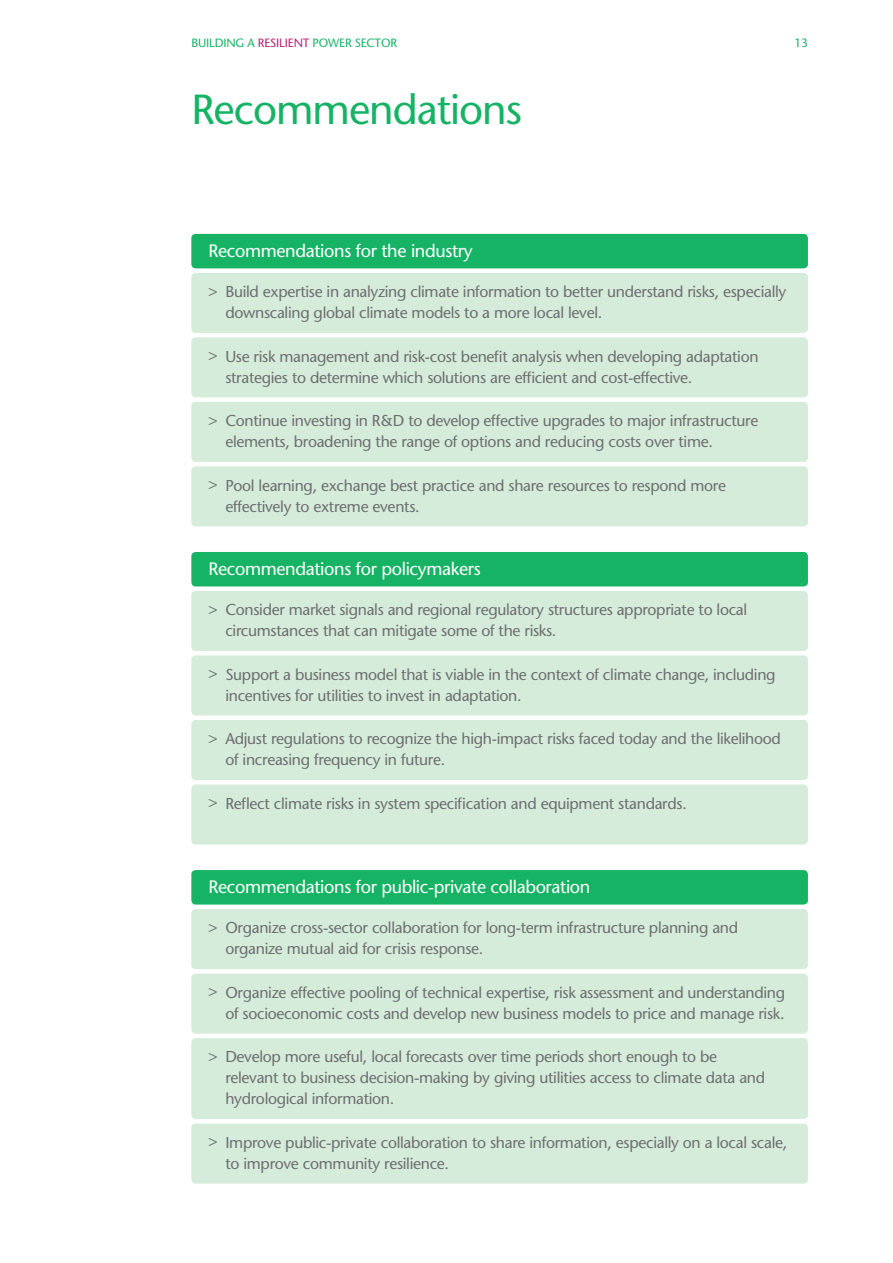
<style>
.page{position:relative;width:893px;height:1263px;background:#fff}
.page>*{position:absolute;margin:0;border:0;box-sizing:border-box;transform-origin:0 0}
.t1{font:500 42px "Stone Sans Std";letter-spacing:-.025em;color:#17b365}
.t2{font:500 18px "Stone Sans Std";letter-spacing:-.02em;color:#fff}
.t3{font:500 15.75px/21px "Stone Sans Std";letter-spacing:-.02em;color:#6d6e71}
.t4{font:500 12px "Stone Sans Std";letter-spacing:-.015em;color:#17b365}
.s1{color:#b82075}
</style>
<div class="page">
<div style="left:191px;top:720px;width:617px;height:60px;background:#d6ecda;border-radius:4px"></div>
<div style="left:191px;top:784px;width:617px;height:60px;background:#d6ecda;border-radius:4px"></div>
<div style="left:191px;top:655px;width:617px;height:60px;background:#d6ecda;border-radius:4px"></div>
<div style="left:191px;top:591px;width:617px;height:60px;background:#d6ecda;border-radius:4px"></div>
<div style="left:191px;top:552px;width:617px;height:34px;background:#17b365;border-radius:4px"></div>
<div style="left:191px;top:1038px;width:617px;height:81px;background:#d6ecda;border-radius:4px"></div>
<div style="left:191px;top:1123px;width:617px;height:60px;background:#d6ecda;border-radius:4px"></div>
<div style="left:191px;top:973px;width:617px;height:60px;background:#d6ecda;border-radius:4px"></div>
<div style="left:191px;top:909px;width:617px;height:60px;background:#d6ecda;border-radius:4px"></div>
<div style="left:191px;top:870px;width:617px;height:34px;background:#17b365;border-radius:4px"></div>
<div style="left:191px;top:402px;width:617px;height:60px;background:#d6ecda;border-radius:4px"></div>
<div style="left:191px;top:466px;width:617px;height:60px;background:#d6ecda;border-radius:4px"></div>
<div style="left:191px;top:337px;width:617px;height:60px;background:#d6ecda;border-radius:4px"></div>
<div style="left:191px;top:273px;width:617px;height:60px;background:#d6ecda;border-radius:4px"></div>
<div style="left:191px;top:234px;width:617px;height:34px;background:#17b365;border-radius:4px"></div>
<p class="t4" style="left:191px;top:36px;width:207px">BUILDING A <span class="s1">RESILIENT</span> POWER SECTOR</p>
<p class="t4" style="left:794px;top:36px;width:15px">13</p>
<h1 class="t1" style="left:191px;top:85px;width:332px">Recommendations</h1>
<p class="t2" style="left:208px;top:240px;width:266px">Recommendations for the industry</p>
<p class="t3" style="left:225px;top:281px;width:562px;text-indent:-17px">&gt; Build expertise in analyzing climate information to better understand risks, especially downscaling global climate models to a more local level.</p>
<p class="t3" style="left:225px;top:346px;width:535px;text-indent:-17px">&gt; Use risk management and risk-cost benefit analysis when developing adaptation strategies to determine which solutions are efficient and cost-effective.</p>
<p class="t3" style="left:225px;top:410px;width:534px;text-indent:-17px">&gt; Continue investing in R&amp;D to develop effective upgrades to major infrastructure elements, broadening the range of options and reducing costs over time.</p>
<p class="t3" style="left:225px;top:475px;width:502px;text-indent:-17px">&gt; Pool learning, exchange best practice and share resources to respond more effectively to extreme events.</p>
<p class="t2" style="left:208px;top:558px;width:274px">Recommendations for policymakers</p>
<p class="t3" style="left:225px;top:599px;width:523px;text-indent:-17px">&gt; Consider market signals and regional regulatory structures appropriate to local circumstances that can mitigate some of the risks.</p>
<p class="t3" style="left:225px;top:664px;width:552px;text-indent:-17px">&gt; Support a business model that is viable in the context of climate change, including incentives for utilities to invest in adaptation.</p>
<p class="t3" style="left:225px;top:728px;width:557px;text-indent:-17px">&gt; Adjust regulations to recognize the high-impact risks faced today and the likelihood of increasing frequency in future.</p>
<p class="t3" style="left:208px;top:793px;width:480px">&gt; Reflect climate risks in system specification and equipment standards.</p>
<p class="t2" style="left:208px;top:876px;width:384px">Recommendations for public-private collaboration</p>
<p class="t3" style="left:225px;top:917px;width:514px;text-indent:-17px">&gt; Organize cross-sector collaboration for long-term infrastructure planning and organize mutual aid for crisis response.</p>
<p class="t3" style="left:208px;top:982px;width:578px;text-align:right">&gt; Organize effective pooling of technical expertise, risk assessment and understanding of socioeconomic costs and develop new business models to price and manage risk.</p>
<p class="t3" style="left:225px;top:1046px;width:541px;text-indent:-17px">&gt; Develop more useful, local forecasts over time periods short enough to be relevant to business decision-making by giving utilities access to climate data and hydrological information.</p>
<p class="t3" style="left:225px;top:1132px;width:563px;text-indent:-17px">&gt; Improve public-private collaboration to share information, especially on a local scale, to improve community resilience.</p>
</div>
